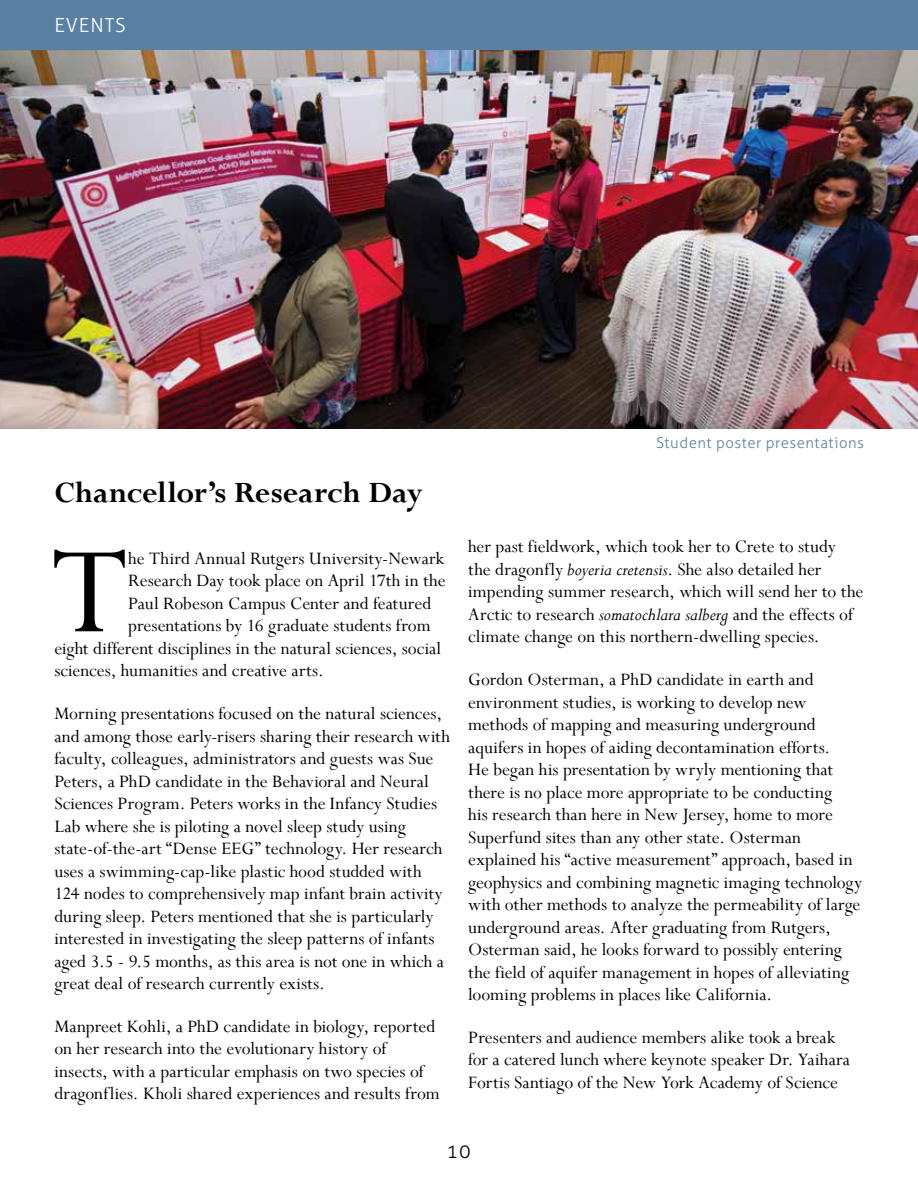
<style>
.page{position:relative;width:918px;height:1188px;background:#fff}
.page>*{position:absolute;margin:0;border:0;box-sizing:border-box;transform-origin:0 0}
.t1{font:137.4px "Perpetua";color:#000}
.t2{font:700 33px "Perpetua";color:#000}
.t3{font:19.5px/22.5px "Perpetua";color:#000}
.t4{font:300 19.5px "Aller";letter-spacing:.05em;color:#fff}
.t5{font:300 19.5px "Aller";color:#000}
.t6{font:300 15px "Aller";letter-spacing:.03em;color:#5981a2}
.s1{font-style:italic}
</style>
<div class="page">
<img style="left:0;top:50px;width:918px;height:379px">
<div style="left:0;top:0;width:918px;height:50px;background:#5981a2"></div>
<p class="t4" style="left:54px;top:13px;width:73px">EVENTS</p>
<h2 class="t2" style="left:54px;top:472px;width:370px">Chancellor’s Research Day</h2>
<h1 class="t1" style="left:51px;top:505px;width:79px">T</h1>
<p class="t3" style="left:128px;top:547px;width:318px">he Third Annual Rutgers University-Newark</p>
<p class="t3" style="left:128px;top:569px;width:319px">Research Day took place on April 17th in the</p>
<p class="t3" style="left:128px;top:592px;width:305px">Paul Robeson Campus Center and featured</p>
<p class="t3" style="left:128px;top:614px;width:304px">presentations by 16 graduate students from</p>
<p class="t3" style="left:54px;top:637px;width:388px">eight different disciplines in the natural sciences, social</p>
<p class="t3" style="left:54px;top:659px;width:271px">sciences, humanities and creative arts.</p>
<p class="t3" style="left:54px;top:702px;width:397px">Morning presentations focused on the natural sciences, and among those early-risers sharing their research with faculty, colleagues, administrators and guests was Sue Peters, a PhD candidate in the Behavioral and Neural Sciences Program. Peters works in the Infancy Studies Lab where she is piloting a novel sleep study using state-of-the-art “Dense EEG” technology. Her research uses a swimming-cap-like plastic hood studded with 124 nodes to comprehensively map infant brain activity during sleep. Peters mentioned that she is particularly interested in investigating the sleep patterns of infants aged 3.5 - 9.5 months, as this area is not one in which a great deal of research currently exists.</p>
<p class="t3" style="left:54px;top:1015px;width:387px">Manpreet Kohli, a PhD candidate in biology, reported on her research into the evolutionary history of insects, with a particular emphasis on two species of dragonflies. Kholi shared experiences and results from</p>
<p class="t6" style="left:656px;top:434px;width:209px">Student poster presentations</p>
<p class="t3" style="left:468px;top:535px;width:397px">her past fieldwork, which took her to Crete to study<br>the dragonfly <span class="s1">boyeria cretensis</span>. She also detailed her impending summer research, which will send her to the Arctic to research <span class="s1">somatochlara salberg</span> and the effects of climate change on this northern-dwelling species.</p>
<p class="t3" style="left:468px;top:668px;width:396px">Gordon Osterman, a PhD candidate in earth and environment studies, is working to develop new methods of mapping and measuring underground aquifers in hopes of aiding decontamination efforts.<br>He began his presentation by wryly mentioning that there is no place more appropriate to be conducting<br>his research than here in New Jersey, home to more Superfund sites than any other state. Osterman explained his “active measurement” approach, based in geophysics and combining magnetic imaging technology with other methods to analyze the permeability of large underground areas. After graduating from Rutgers, Osterman said, he looks forward to possibly entering the field of aquifer management in hopes of alleviating looming problems in places like California.</p>
<p class="t3" style="left:468px;top:1026px;width:383px">Presenters and audience members alike took a break for a catered lunch where keynote speaker Dr. Yaihara<br>Fortis Santiago of the New York Academy of Science</p>
<p class="t5" style="left:447px;top:1139px;width:26px">10</p>
</div>
